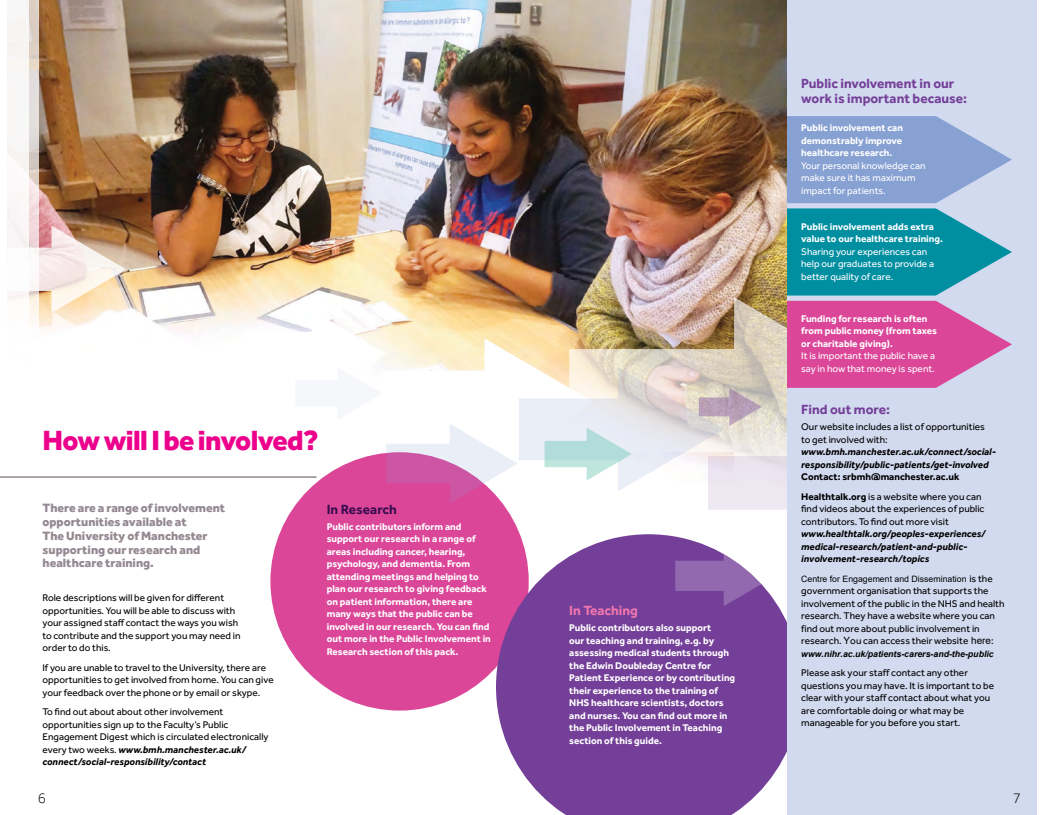
<style>
.page{position:relative;width:1063px;height:815px;background:#fff}
.page>*{position:absolute;margin:0;border:0;box-sizing:border-box;transform-origin:0 0}
.t1{font:800 28.75px "Effra";letter-spacing:-.02em;color:#ec008c}
.t2{font:300 15px "Effra";color:#000}
.t3{font:700 13.75px/15px "Effra";color:#743f98}
.t4{font:700 13.75px "Effra";color:#3a0e4f}
.t5{font:700 13.75px "Effra";color:#f177ae}
.t6{font:800 12.5px/13.8px "Effra";color:#948992}
.t7{font:10px/12.5px "Effra";color:#000}
.t8{font:700 10px/12.5px "Effra";color:#fff}
.t9{font:italic 700 10px/12.5px "Effra";color:#000}
.t10{font:10px/12.5px "Effra";color:#fff}
.t11{font:700 10px/19.6px "Effra";color:#000}
.t12{font:italic 700 8.75px "Arial";color:#000}
.t13{font:8.75px "Arial";color:#000}
.s1{font-weight:700;font-style:italic}
.s2{font-weight:400}
.s3{font-family:"Effra";font-size:10px}
.s4{font-family:"Arial"}
</style>
<div class="page">
<img style="left:39px;top:0;width:748px;height:477px">
<div style="left:270px;top:452px;width:259px;height:259px;background:#db4699;border-radius:50%"></div>
<svg style="left:496px;top:537px;width:291px;height:278px;background:#8552a2"></svg>
<svg style="left:39px;top:226px;width:87px;height:143px"></svg>
<svg style="left:675px;top:545px;width:101px;height:61px"></svg>
<div style="left:787px;top:0;width:250px;height:815px;background:#d2daef"></div>
<img style="left:242px;top:116px;width:770px;height:421px">
<svg style="left:29px;top:0;width:10px;height:477px"></svg>
<hr style="left:0;top:477px;width:317px;height:1px;background:#5c4e58">
<h1 class="t1" style="left:43px;top:422px;width:278px">How will I be involved?</h1>
<p class="t6" style="left:43px;top:501px;width:184px">There are a range of involvement opportunities available at<br>The University of Manchester supporting our research and healthcare training.</p>
<p class="t7" style="left:43px;top:591px;width:199px">Role descriptions will be given for different opportunities. You will be able to discuss with your assigned staff contact the ways you wish to contribute and the support you may need in order to do this.</p>
<p class="t7" style="left:43px;top:661px;width:233px">If you are unable to travel to the University, there are opportunities to get involved from home. You can give your feedback over the phone or by email or skype.</p>
<p class="t7" style="left:43px;top:705px;width:228px">To find out about about other involvement opportunities sign up to the Faculty’s Public Engagement Digest which is circulated electronically every two weeks. <span class="s1">www.bmh.manchester.ac.uk/ connect/social-responsibility/contact</span></p>
<h3 class="t4" style="left:327px;top:501px;width:72px">In Research</h3>
<p class="t8" style="left:327px;top:520px;width:166px">Public contributors inform and support our research in a range of areas including cancer, hearing, psychology, and dementia. From attending meetings and helping to plan our research to giving feedback on patient information, there are many ways that the public can be involved in our research. You can find out more in the Public Involvement in Research section of this pack.</p>
<h3 class="t5" style="left:569px;top:602px;width:70px">In Teaching</h3>
<p class="t8" style="left:569px;top:622px;width:167px">Public contributors also support<br>our teaching and training, e.g. by assessing medical students through the Edwin Doubleday Centre for Patient Experience or by contributing their experience to the training of NHS healthcare scientists, doctors and nurses. You can find out more in the Public Involvement in Teaching section of this guide.</p>
<h3 class="t3" style="left:801px;top:75px;width:167px">Public involvement in our work is important because:</h3>
<p class="t8" style="left:801px;top:121px;width:103px;text-align:justify">Public involvement can demonstrably improve healthcare research.</p>
<p class="t10" style="left:801px;top:159px;width:126px">Your personal knowledge can make sure it has maximum impact for patients.</p>
<p class="t8" style="left:801px;top:220px;width:143px">Public involvement adds extra value to our healthcare training.</p>
<p class="t10" style="left:801px;top:245px;width:134px">Sharing your experiences can help our graduates to provide a better quality of care.</p>
<p class="t8" style="left:801px;top:312px;width:137px">Funding for research is often from public money (from taxes or charitable giving).</p>
<p class="t10" style="left:801px;top:350px;width:135px">It is important the public have a say in how that money is spent.</p>
<h3 class="t3" style="left:801px;top:402px;width:90px">Find out more:</h3>
<p class="t7" style="left:801px;top:420px;width:185px">Our website includes a list of opportunities to get involved with:</p>
<p class="t9" style="left:801px;top:445px;width:196px">www.bmh.manchester.ac.uk/connect/social&shy;responsibility/public-patients/get-involved</p>
<p class="t11" style="left:801px;top:467px;width:182px">Contact: srbmh@manchester.ac.uk<br>Healthtalk.org <span class="s2">is a website where you can</span></p>
<p class="t7" style="left:801px;top:502px;width:185px">find videos about the experiences of public contributors. To find out more visit</p>
<p class="t9" style="left:801px;top:527px;width:186px">www.healthtalk.org/peoples-experiences/ medical-research/patient-and-public&shy;involvement-research/topics</p>
<p class="t13" style="left:801px;top:573px;width:193px">Centre for Engagement and Dissemination <span class="s3">is the</span></p>
<p class="t7" style="left:801px;top:585px;width:205px">government organisation that supports the involvement of the public in the NHS and health research. They have a website where you can find out more about public involvement in research. <span class="s4">Y</span>ou can access their website <span class="s4">here</span>:</p>
<p class="t12" style="left:801px;top:648px;width:194px">www.nihr.ac.uk/patients-carers-and-the-public</p>
<p class="t7" style="left:801px;top:667px;width:194px">Please ask your staff contact any other questions you may have. It is important to be clear with your staff contact about what you are comfortable doing or what may be manageable for you before you start.</p>
<h2 class="t2" style="left:38px;top:789px;width:10px">6</h2>
<h2 class="t2" style="left:1013px;top:789px;width:10px">7</h2>
</div>
